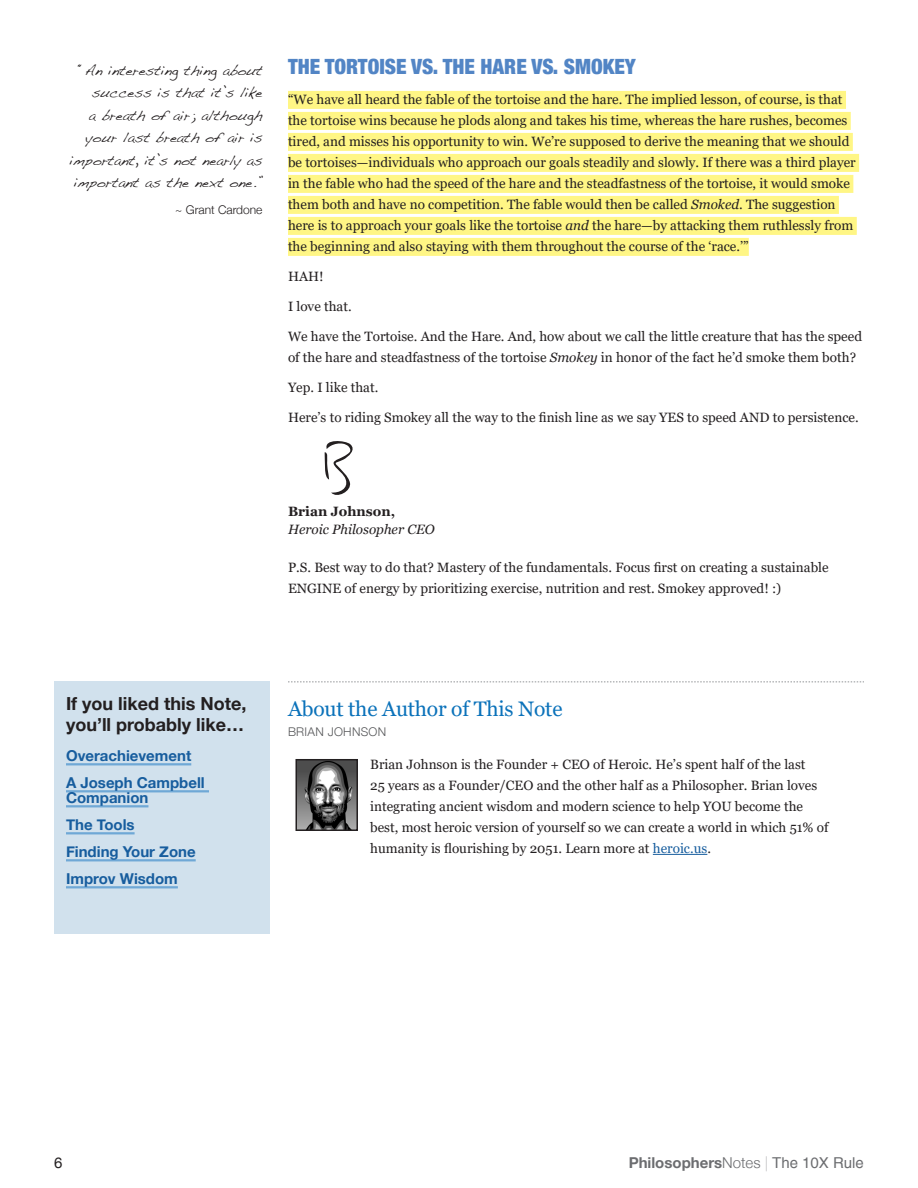
<style>
.page{position:relative;width:918px;height:1188px;background:#fff}
.page>*{position:absolute;margin:0;border:0;box-sizing:border-box;transform-origin:0 0}
.t1{font:900 condensed 21px "Helvetica Neue";color:#5285c5}
.t2{font:21px "Georgia";letter-spacing:-.01em;color:#0b72ba}
.t3{font:700 18px/21.6px "Helvetica Neue";color:#231f20}
.t4{font:700 15px/27px "Helvetica Neue";color:#175d9e}
.t5{font:700 15px "Helvetica Neue";color:#6c6d70}
.t6{font:15px "Helvetica Neue";color:#231f20}
.t7{font:13.5px/21px "Georgia";color:#231f20}
.t8{font:italic 13.5px "Georgia";color:#231f20}
.t9{font:700 13.5px "Georgia";color:#231f20}
.t10{font:12px/22.5px "Dakota";color:#231f20;text-align:right}
.t11{font:300 12px "Helvetica Neue";color:#231f20}
.t12{font:300 12px "Helvetica Neue";letter-spacing:.025em;color:#57585a}
.s1{font-style:italic}
.s2{color:#175d9e}
.s3{font-weight:300}
.s4{font-weight:200}
.s5{font-family:"Helvetica";font-weight:400}
</style>
<div class="page">
<div style="left:288px;top:91px;width:558px;height:18px;background:#fff685"></div>
<div style="left:288px;top:112px;width:563px;height:18px;background:#fff685"></div>
<div style="left:288px;top:133px;width:565px;height:18px;background:#fff685"></div>
<div style="left:288px;top:154px;width:571px;height:18px;background:#fff685"></div>
<div style="left:288px;top:175px;width:565px;height:18px;background:#fff685"></div>
<div style="left:288px;top:196px;width:551px;height:18px;background:#fff685"></div>
<div style="left:288px;top:217px;width:569px;height:18px;background:#fff685"></div>
<div style="left:288px;top:238px;width:461px;height:18px;background:#fff685"></div>
<div style="left:54px;top:682px;width:216px;height:252px;background:#d1e1ed"></div>
<hr style="left:66px;top:763px;width:125px;height:2px;background:#6fa8d6">
<hr style="left:66px;top:790px;width:143px;height:2px;background:#6fa8d6">
<hr style="left:66px;top:805px;width:82px;height:2px;background:#6fa8d6">
<hr style="left:66px;top:832px;width:69px;height:2px;background:#6fa8d6">
<hr style="left:66px;top:859px;width:130px;height:2px;background:#6fa8d6">
<hr style="left:66px;top:886px;width:112px;height:2px;background:#6fa8d6">
<svg style="left:288px;top:682px;width:576px;height:1px"></svg>
<img style="left:299px;top:762px;width:56px;height:66px">
<div style="left:296px;top:759px;width:62px;height:72px;border:2px solid #231f20"></div>
<hr style="left:653px;top:854px;width:54px;height:1px;background:#175d9e">
<svg style="left:324px;top:441px;width:29px;height:54px"></svg>
<p class="t10" style="left:70px;top:60px;width:194px">“An interesting thing about success is that it’s like<br>a breath of air; although your last breath of air is important, it’s not nearly as important as the next one.”</p>
<p class="t11" style="left:175px;top:200px;width:89px">~ Grant Cardone</p>
<h1 class="t1" style="left:288px;top:50px;width:349px">THE TORTOISE VS. THE HARE VS. SMOKEY</h1>
<p class="t7" style="left:288px;top:90px;width:569px">“We have all heard the fable of the tortoise and the hare. The implied lesson, of course, is that the tortoise wins because he plods along and takes his time, whereas the hare rushes, becomes tired, and misses his opportunity to win. We’re supposed to derive the meaning that we should be tortoises—individuals who approach our goals steadily and slowly. If there was a third player in the fable who had the speed of the hare and the steadfastness of the tortoise, it would smoke them both and have no competition. The fable would then be called <span class="s1">Smoked</span>. The suggestion here is to approach your goals like the tortoise <span class="s1">and</span> the hare—by attacking them ruthlessly from the beginning and also staying with them throughout the course of the ‘race.’”</p>
<p class="t7" style="left:288px;top:267px;width:37px">HAH!</p>
<p class="t7" style="left:288px;top:297px;width:65px">I love that.</p>
<p class="t7" style="left:288px;top:327px;width:576px">We have the Tortoise. And the Hare. And, how about we call the little creature that has the speed of the hare and steadfastness of the tortoise <span class="s1">Smokey</span> in honor of the fact he’d smoke them both?</p>
<p class="t7" style="left:288px;top:378px;width:92px">Yep. I like that.</p>
<p class="t7" style="left:288px;top:408px;width:572px">Here’s to riding Smokey all the way to the finish line as we say YES to speed AND to persistence.</p>
<p class="t9" style="left:288px;top:503px;width:109px">Brian Johnson,</p>
<p class="t8" style="left:288px;top:521px;width:148px">Heroic Philosopher CEO</p>
<p class="t7" style="left:288px;top:558px;width:542px">P.S. Best way to do that? Mastery of the fundamentals. Focus first on creating a sustainable<br>ENGINE of energy by prioritizing exercise, nutrition and rest. Smokey approved! :)</p>
<h2 class="t3" style="left:66px;top:693px;width:182px">If you liked this Note, you’ll probably like…</h2>
<p class="t4" style="left:66px;top:743px;width:140px">Overachievement<br>A Joseph Campbell</p>
<p class="t4" style="left:66px;top:785px;width:131px">Companion<br>The Tools<br>Finding Your Zone<br>Improv Wisdom</p>
<h1 class="t2" style="left:288px;top:696px;width:276px">About the Author of This Note</h1>
<p class="t12" style="left:288px;top:723px;width:100px">BRIAN JOHNSON</p>
<p class="t7" style="left:370px;top:754px;width:460px">Brian Johnson is the Founder + CEO of Heroic. He’s spent half of the last<br>25 years as a Founder/CEO and the other half as a Philosopher. Brian loves integrating ancient wisdom and modern science to help YOU become the best, most heroic version of yourself so we can create a world in which 51% of humanity is flourishing by 2051. Learn more at <span class="s2">heroic.us</span>.</p>
<p class="t6" style="left:54px;top:1152px;width:10px">6</p>
<p class="t5" style="left:629px;top:1151px;width:237px">Philosophers<span class="s3">Notes</span> <span class="s4">|</span> <span class="s5">The 10X Rule</span></p>
</div>
